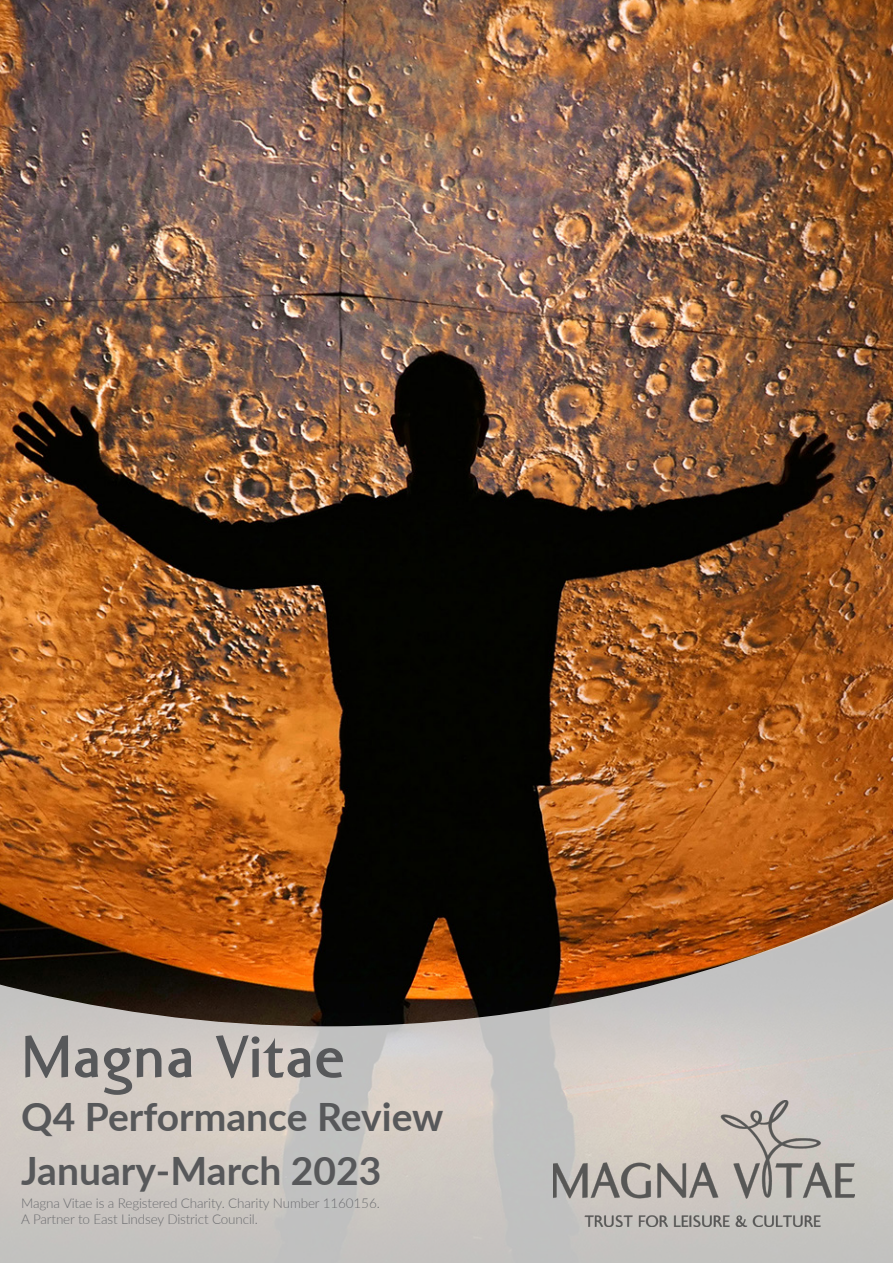
<style>
.page{position:relative;width:893px;height:1263px;background:#fff}
.page>*{position:absolute;margin:0;border:0;box-sizing:border-box;transform-origin:0 0}
.t1{font:700 69px "Ela Sans";color:#57585a}
.t2{font:700 39px/54px "Lato";color:#57585a}
.t3{font:300 13.5px "Lato";letter-spacing:-.01em;color:#6c6d70}
</style>
<div class="page">
<img style="left:0;top:0;width:893px;height:893px">
<svg style="left:0;top:893px;width:893px;height:370px;background:#aa9789"></svg>
<img style="left:553px;top:1101px;width:302px;height:126px">
<p class="t1" style="left:21px;top:1019px;width:325px">Magna Vitae</p>
<p class="t2" style="left:21px;top:1088px;width:424px">Q4 Performance Review<br>January-March 2023</p>
<p class="t3" style="left:21px;top:1194px;width:360px">Magna Vitae is a Registered Charity. Charity Number 1160156.</p>
<p class="t3" style="left:21px;top:1210px;width:238px">A Partner to East Lindsey District Council.</p>
</div>
